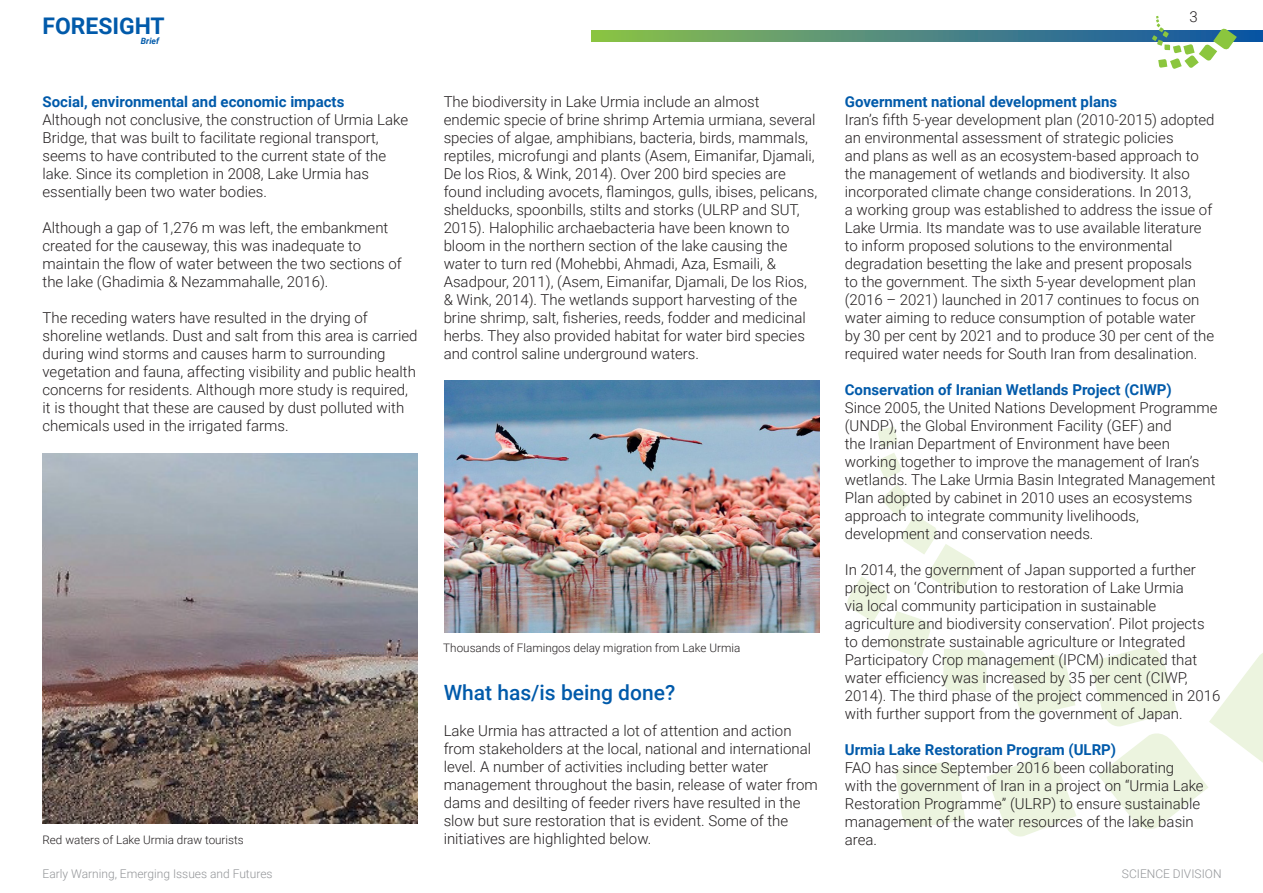
<style>
.page{position:relative;width:1263px;height:893px;background:#fff}
.page>*{position:absolute;margin:0;border:0;box-sizing:border-box;transform-origin:0 0}
.t1{font:700 22.95px "Roboto";color:#015aaa}
.FB_Section_heading{font:500 21px "Roboto";color:#015aaa}
.t2{font:300 15px/18px "Roboto";color:#231f20}
.t3{font:700 15px "Roboto";color:#015aaa}
.t4{font:300 12px "Roboto";color:#939598}
.t5{font:300 11.7px "Roboto";color:#231f20}
.t6{font:italic 700 8.7px "Roboto";color:#015aaa}
</style>
<div class="page">
<svg style="left:591px;top:30px;width:672px;height:12px;background:#548e78"></svg>
<svg style="left:1152px;top:16px;width:85px;height:53px"></svg>
<svg style="left:987px;top:756px;width:89px;height:81px"></svg>
<svg style="left:895px;top:762px;width:70px;height:66px"></svg>
<svg style="left:1089px;top:647px;width:174px;height:182px"></svg>
<svg style="left:1009px;top:654px;width:66px;height:62px"></svg>
<svg style="left:847px;top:426px;width:140px;height:266px"></svg>
<img style="left:444px;top:381px;width:375px;height:251px">
<img style="left:43px;top:454px;width:375px;height:370px">
<h1 class="t1" style="left:43px;top:10px;width:124px">FORESIGHT</h1>
<p class="t6" style="left:141px;top:35px;width:20px">Brief</p>
<p class="t3" style="left:43px;top:91px;width:303px">Social, environmental and economic impacts</p>
<p class="t2" style="left:43px;top:110px;width:367px">Although not conclusive, the construction of Urmia Lake Bridge, that was built to facilitate regional transport, seems to have contributed to the current state of the lake. Since its completion in 2008, Lake Urmia has essentially been two water bodies.</p>
<p class="t2" style="left:43px;top:218px;width:361px">Although a gap of 1,276 m was left, the embankment created for the causeway, this was inadequate to maintain the flow of water between the two sections of the lake (Ghadimia &amp; Nezammahalle, 2016).</p>
<p class="t2" style="left:43px;top:308px;width:376px">The receding waters have resulted in the drying of shoreline wetlands. Dust and salt from this area is carried during wind storms and causes harm to surrounding vegetation and fauna, affecting visibility and public health concerns for residents. Although more study is required, it is thought that these are caused by dust polluted with chemicals used in the irrigated farms.</p>
<p class="t2" style="left:444px;top:92px;width:375px">The biodiversity in Lake Urmia include an almost endemic specie of brine shrimp Artemia urmiana, several species of algae, amphibians, bacteria, birds, mammals, reptiles, microfungi and plants (Asem, Eimanifar, Djamali, De los Rios, &amp; Wink, 2014). Over 200 bird species are found including avocets, flamingos, gulls, ibises, pelicans, shelducks, spoonbills, stilts and storks (ULRP and SUT, 2015). Halophilic archaebacteria have been known to bloom in the northern section of the lake causing the water to turn red (Mohebbi, Ahmadi, Aza, Esmaili, &amp; Asadpour, 2011), (Asem, Eimanifar, Djamali, De los Rios, &amp; Wink, 2014). The wetlands support harvesting of the brine shrimp, salt, fisheries, reeds, fodder and medicinal herbs. They also provided habitat for water bird species and control saline underground waters.</p>
<p class="t5" style="left:43px;top:832px;width:203px">Red waters of Lake Urmia draw tourists</p>
<p class="t5" style="left:443px;top:640px;width:298px">Thousands of Flamingos delay migration from Lake Urmia</p>
<p class="FB_Section_heading" style="left:444px;top:678px;width:233px">What has/is being done?</p>
<p class="t2" style="left:444px;top:721px;width:376px">Lake Urmia has attracted a lot of attention and action from stakeholders at the local, national and international level. A number of activities including better water management throughout the basin, release of water from dams and desilting of feeder rivers have resulted in the slow but sure restoration that is evident. Some of the initiatives are highlighted below.</p>
<p class="t2" style="left:1189px;top:7px;width:10px">3</p>
<p class="t3" style="left:845px;top:91px;width:274px">Government national development plans</p>
<p class="t2" style="left:845px;top:110px;width:371px">Iran’s fifth 5-year development plan (2010-2015) adopted an environmental assessment of strategic policies<br>and plans as well as an ecosystem-based approach to the management of wetlands and biodiversity. It also incorporated climate change considerations. In 2013,<br>a working group was established to address the issue of Lake Urmia. Its mandate was to use available literature to inform proposed solutions to the environmental degradation besetting the lake and present proposals<br>to the government. The sixth 5-year development plan (2016 – 2021) launched in 2017 continues to focus on water aiming to reduce consumption of potable water by 30 per cent by 2021 and to produce 30 per cent of the required water needs for South Iran from desalination.</p>
<p class="t3" style="left:845px;top:379px;width:329px">Conservation of Iranian Wetlands Project (CIWP)</p>
<p class="t2" style="left:845px;top:398px;width:374px">Since 2005, the United Nations Development Programme (UNDP), the Global Environment Facility (GEF) and<br>the Iranian Department of Environment have been working together to improve the management of Iran’s wetlands. The Lake Urmia Basin Integrated Management Plan adopted by cabinet in 2010 uses an ecosystems approach to integrate community livelihoods, development and conservation needs.</p>
<p class="t2" style="left:845px;top:560px;width:377px">In 2014, the government of Japan supported a further project on ‘Contribution to restoration of Lake Urmia<br>via local community participation in sustainable agriculture and biodiversity conservation’. Pilot projects to demonstrate sustainable agriculture or Integrated Participatory Crop management (IPCM) indicated that water efficiency was increased by 35 per cent (CIWP, 2014). The third phase of the project commenced in 2016 with further support from the government of Japan.</p>
<p class="t3" style="left:845px;top:739px;width:273px">Urmia Lake Restoration Program (ULRP)</p>
<p class="t2" style="left:845px;top:758px;width:360px">FAO has since September 2016 been collaborating with the government of Iran in a project on “Urmia Lake Restoration Programme” (ULRP) to ensure sustainable management of the water resources of the lake basin area.</p>
<p class="t4" style="left:43px;top:865px;width:232px">Early Warning, Emerging Issues and Futures</p>
<p class="t4" style="left:1122px;top:865px;width:101px">SCIENCE DIVISION</p>
</div>
